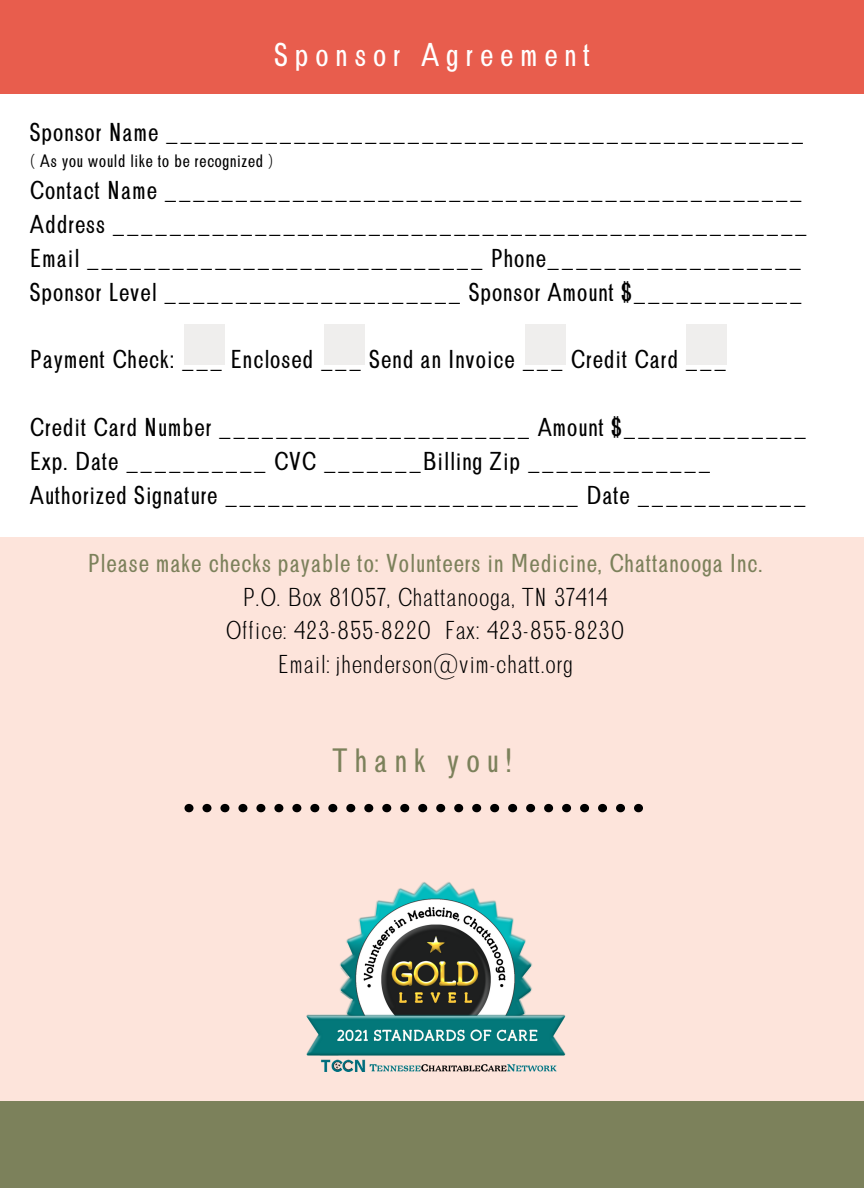
<style>
.page{position:relative;width:864px;height:1188px;background:#fff}
.page>*{position:absolute;margin:0;border:0;box-sizing:border-box;transform-origin:0 0}
.t1{font:32.25px "Brendon";letter-spacing:.215em;color:#7c815b}
.t2{font:31.5px "Brendon";letter-spacing:.215em;color:#fff}
.t3{font:24.75px "Brendon";letter-spacing:.03em;color:#000}
.t4{font:300 24.75px "Brendon";letter-spacing:.03em;color:#000}
.t5{font:24.75px "Brendon";letter-spacing:.03em;color:#7c815b}
.t6{font:17.1px "Brendon";letter-spacing:.03em;color:#000}
</style>
<div class="page">
<div style="left:0;top:0;width:864px;height:94px;background:#e85d4d"></div>
<div style="left:0;top:537px;width:864px;height:566px;background:#fde4db"></div>
<div style="left:185px;top:324px;width:40px;height:40px;background:#efeeed"></div>
<div style="left:325px;top:324px;width:40px;height:40px;background:#efeeed"></div>
<div style="left:525px;top:324px;width:40px;height:40px;background:#efeeed"></div>
<div style="left:686px;top:324px;width:41px;height:40px;background:#efeeed"></div>
<svg style="left:185px;top:804px;width:458px;height:8px"></svg>
<img style="left:306px;top:882px;width:259px;height:190px">
<div style="left:0;top:1102px;width:864px;height:86px;background:#7c815b"></div>
<p class="t2" style="left:274px;top:36px;width:318px">Sponsor Agreement</p>
<p class="t3" style="left:30px;top:118px;width:776px">Sponsor Name _____________________________________________</p>
<p class="t6" style="left:30px;top:151px;width:240px">( As you would like to be recognized)</p>
<p class="t3" style="left:30px;top:175px;width:775px">Contact Name _____________________________________________</p>
<p class="t3" style="left:30px;top:209px;width:780px">Address _________________________________________________</p>
<p class="t3" style="left:30px;top:243px;width:774px">Email ____________________________ Phone__________________</p>
<p class="t3" style="left:30px;top:277px;width:775px">Sponsor Level _____________________ Sponsor Amount $____________</p>
<p class="t3" style="left:30px;top:345px;width:699px">Payment Check: ___ Enclosed ___ Send an Invoice ___ Credit Card ___</p>
<p class="t3" style="left:30px;top:413px;width:779px">Credit Card Number ______________________ Amount $_____________</p>
<p class="t3" style="left:30px;top:447px;width:683px">Exp. Date __________ CVC _______Billing Zip _____________</p>
<p class="t3" style="left:30px;top:480px;width:779px">Authorized Signature _________________________ Date ____________</p>
<p class="t5" style="left:87px;top:548px;width:677px">Please make checks payable to: Volunteers in Medicine, Chattanooga Inc.</p>
<p class="t4" style="left:243px;top:582px;width:366px">P.O. Box 81057, Chattanooga, TN 37414</p>
<p class="t4" style="left:226px;top:616px;width:400px">Office: 423-855-8220 Fax: 423-855-8230</p>
<p class="t4" style="left:278px;top:650px;width:297px">Email: jhenderson@vim-chatt.org</p>
<p class="t1" style="left:333px;top:741px;width:180px">Thank you!</p>
</div>
